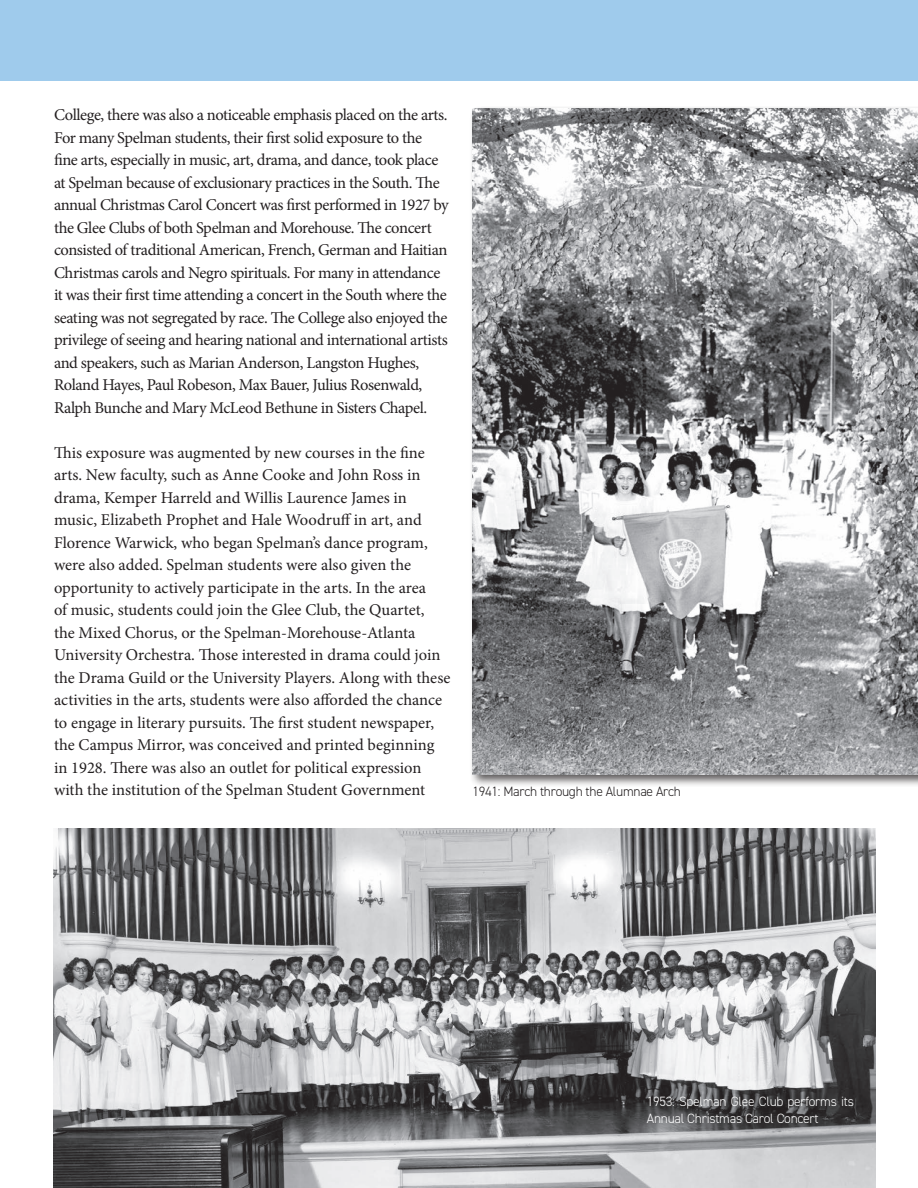
<style>
.page{position:relative;width:918px;height:1188px;background:#fff}
.page>*{position:absolute;margin:0;border:0;box-sizing:border-box;transform-origin:0 0}
.t1{font:16.5px/22.5px "Minion Pro";letter-spacing:-.015em;color:#231f20}
.t2{font:300 13.5px/16.5px "DIN2014";letter-spacing:-.02em;color:#fff}
.t3{font:300 13.5px "DIN2014";letter-spacing:-.02em;color:#231f20}
</style>
<div class="page">
<div style="left:469px;top:105px;width:449px;height:683px;background:#231f20;opacity:.75"></div>
<img style="left:472px;top:108px;width:446px;height:666px">
<div style="left:0;top:0;width:918px;height:81px;background:#9fcbec"></div>
<img style="left:53px;top:828px;width:823px;height:360px">
<p class="t1" style="left:54px;top:104px;width:396px">College, there was also a noticeable emphasis placed on the arts.<br>For many Spelman students, their first solid exposure to the fine arts, especially in music, art, drama, and dance, took place at Spelman because of exclusionary practices in the South. The annual Christmas Carol Concert was first performed in 1927 by the Glee Clubs of both Spelman and Morehouse. The concert consisted of traditional American, French, German and Haitian Christmas carols and Negro spirituals. For many in attendance it was their first time attending a concert in the South where the seating was not segregated by race. The College also enjoyed the privilege of seeing and hearing national and international artists and speakers, such as Marian Anderson, Langston Hughes, Roland Hayes, Paul Robeson, Max Bauer, Julius Rosenwald, Ralph Bunche and Mary McLeod Bethune in Sisters Chapel.</p>
<p class="t1" style="left:54px;top:441px;width:398px">This exposure was augmented by new courses in the fine arts. New faculty, such as Anne Cooke and John Ross in drama, Kemper Harreld and Willis Laurence James in music, Elizabeth Prophet and Hale Woodruff in art, and Florence Warwick, who began Spelman’s dance program, were also added. Spelman students were also given the opportunity to actively participate in the arts. In the area<br>of music, students could join the Glee Club, the Quartet,<br>the Mixed Chorus, or the Spelman-Morehouse-Atlanta University Orchestra. Those interested in drama could join the Drama Guild or the University Players. Along with these activities in the arts, students were also afforded the chance to engage in literary pursuits. The first student newspaper, the Campus Mirror, was conceived and printed beginning in 1928. There was also an outlet for political expression with the institution of the Spelman Student Government</p>
<p class="t3" style="left:472px;top:783px;width:210px">1941: March through the Alumnae Arch</p>
<p class="t2" style="left:647px;top:1093px;width:209px">1953: Spelman Glee Club performs its<br>Annual Christmas Carol Concert</p>
</div>
